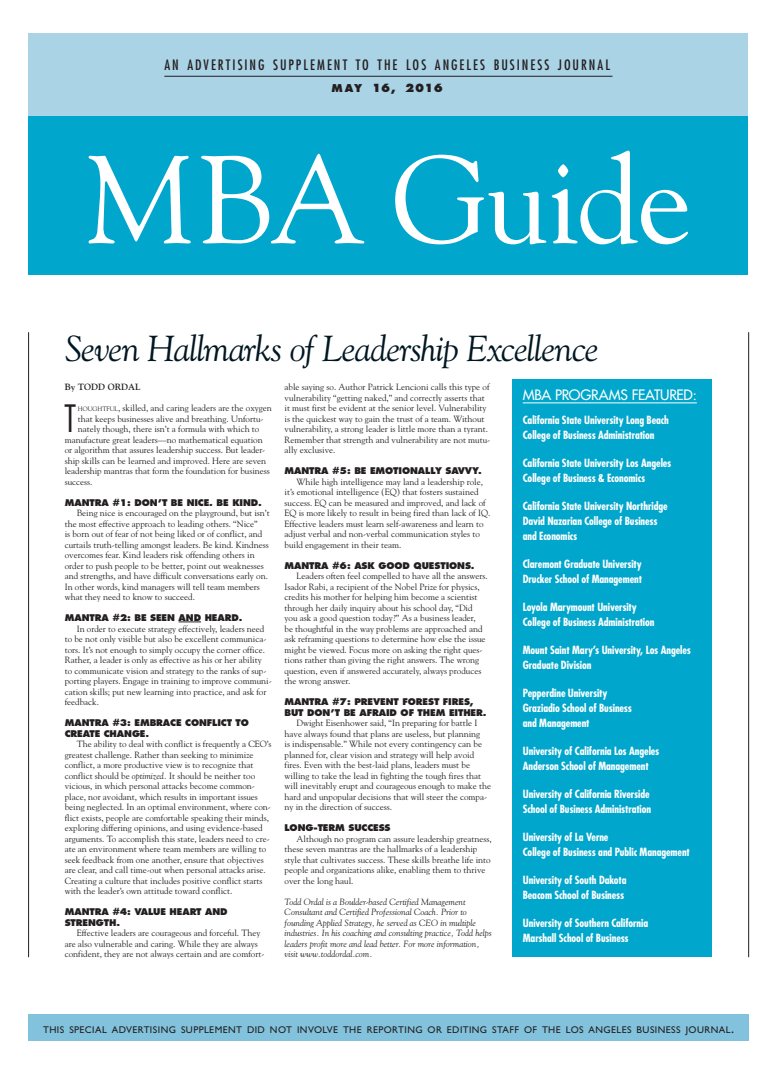
<style>
.page{position:relative;width:777px;height:1074px;background:#fff}
.page>*{position:absolute;margin:0;border:0;box-sizing:border-box;transform-origin:0 0}
.t1{font:123.9px "Goudy";letter-spacing:-.02em;color:#fff}
.t2{font:300 condensed 38.5px "Futura BT";color:#231f20}
.t3{font:italic 36px "Goudy";letter-spacing:-.025em;color:#001722}
.t4{font:condensed 14px "Futura";letter-spacing:.145em;color:#231f20}
.t5{font:14px "Futura";letter-spacing:-.02em;color:#fff}
.t6{font:700 condensed 11px/15px "Futura";letter-spacing:-.01em;color:#fff}
.t7{font:800 11px "Futura";letter-spacing:.005em;color:#231f20}
.t8{font:9.8px "Gill Sans";letter-spacing:.04em;color:#231f20}
.t9{font:9px/10.5px "Goudy";color:#231f20}
.t10{font:italic 9px/10.5px "Goudy";color:#231f20}
.t11{font:800 9px/10.5px "Futura";letter-spacing:-.01em;color:#231f20}
.t12{font:700 9px "Goudy";color:#231f20}
.s1{font-size:10.5px}
.s2{font-size:6.3px}
.s3{font-style:italic}
.s4{font-size:14px}
</style>
<div class="page">
<div style="left:28px;top:114px;width:720px;height:160px;background:#00a6cb"></div>
<div style="left:29px;top:1015px;width:720px;height:26px;background:#82c2dc"></div>
<hr style="left:28px;top:332px;width:1px;height:625px;background:#231f20">
<hr style="left:748px;top:332px;width:1px;height:625px;background:#231f20">
<div style="left:28px;top:33px;width:720px;height:83px;background:#aad3e5"></div>
<hr style="left:164px;top:76px;width:449px;height:1px;background:#231f20">
<svg style="left:179px;top:622px;width:22px;height:1px"></svg>
<div style="left:512px;top:380px;width:200px;height:577px;background:#00a6cb"></div>
<hr style="left:523px;top:403px;width:174px;height:1px;background:#fff">
<h3 class="t4" style="left:164px;top:57px;width:447px">AN ADVERTISING SUPPLEMENT TO THE LOS ANGELES BUSINESS JOURNAL</h3>
<p class="t7" style="left:332px;top:81px;width:113px"><span class="s1">may</span> 16, 2016</p>
<h1 class="t1" style="left:85px;top:123px;width:608px">MBA Guide</h1>
<h3 class="t3" style="left:65px;top:326px;width:536px">Seven Hallmarks of Leadership Excellence</h3>
<h3 class="t5" style="left:523px;top:386px;width:176px">MBA PROGRAMS FEATURED:</h3>
<p class="t6" style="left:523px;top:413px;width:148px">California State University Long Beach<br>College of Business Administration</p>
<p class="t6" style="left:523px;top:456px;width:150px">California State University Los Angeles<br>College of Business &amp; Economics</p>
<p class="t6" style="left:523px;top:499px;width:146px">California State University Northridge<br>David Nazarian College of Business and Economics</p>
<p class="t6" style="left:523px;top:557px;width:121px">Claremont Graduate University<br>Drucker School of Management</p>
<p class="t6" style="left:523px;top:600px;width:133px">Loyola Marymount University<br>College of Business Administration</p>
<p class="t6" style="left:523px;top:643px;width:170px">Mount Saint Mary’s University, Los Angeles<br>Graduate Division</p>
<p class="t6" style="left:523px;top:686px;width:111px">Pepperdine University<br>Graziadio School of Business and Management</p>
<p class="t6" style="left:523px;top:744px;width:138px">University of California Los Angeles<br>Anderson School of Management</p>
<p class="t6" style="left:523px;top:787px;width:130px">University of California Riverside<br>School of Business Administration</p>
<p class="t6" style="left:523px;top:830px;width:169px">University of La Verne<br>College of Business and Public Management</p>
<p class="t6" style="left:523px;top:873px;width:105px">University of South Dakota<br>Beacom School of Business</p>
<p class="t6" style="left:523px;top:916px;width:127px">University of Southern California<br>Marshall School of Business</p>
<p class="t9" style="left:285px;top:381px;width:207px">able saying so. Author Patrick Lencioni calls this type of vulnerability “getting naked,” and correctly asserts that it must first be evident at the senior level. Vulnerability is the quickest way to gain the trust of a team. Without vulnerability, a strong leader is little more than a tyrant.<br>Remember that strength and vulnerability are not mutu&shy;ally exclusive.</p>
<p class="t11" style="left:285px;top:466px;width:199px">MANTRA #5: BE EMOTIONALLY SAVVY.</p>
<p class="t9" style="left:285px;top:476px;width:207px;text-indent:12px">While high intelligence may land a leadership role, it’s emotional intelligence (EQ) that fosters sustained success. EQ can be measured and improved, and lack of EQ is more likely to result in being fired than lack of IQ.<br>Effective leaders must learn self-awareness and learn to adjust verbal and non-verbal communication styles to build engagement in their team.</p>
<p class="t11" style="left:285px;top:560px;width:192px">MANTRA #6: ASK GOOD QUESTIONS.</p>
<p class="t9" style="left:285px;top:571px;width:205px;text-indent:12px">Leaders often feel compelled to have all the answers.<br>Isador Rabi, a recipient of the Nobel Prize for physics, credits his mother for helping him become a scientist through her daily inquiry about his school day, “Did you ask a good question today?” As a business leader,<br>be thoughtful in the way problems are approached and ask reframing questions to determine how else the issue might be viewed. Focus more on asking the right ques&shy;tions rather than giving the right answers. The wrong question, even if answered accurately, always produces the wrong answer.</p>
<p class="t11" style="left:285px;top:697px;width:204px">MANTRA #7: PREVENT FOREST FIRES,<br>BUT DON’T BE AFRAID OF THEM EITHER.</p>
<p class="t9" style="left:285px;top:718px;width:208px;text-indent:12px">Dwight Eisenhower said, “In preparing for battle I have always found that plans are useless, but planning<br>is indispensable.” While not every contingency can be planned for, clear vision and strategy will help avoid fires. Even with the best-laid plans, leaders must be willing to take the lead in fighting the tough fires that will inevitably erupt and courageous enough to make the hard and unpopular decisions that will steer the compa&shy;ny in the direction of success.</p>
<p class="t11" style="left:285px;top:823px;width:108px">LONG-TERM SUCCESS</p>
<p class="t9" style="left:285px;top:833px;width:209px;text-indent:12px">Although no program can assure leadership greatness, these seven mantras are the hallmarks of a leadership style that cultivates success. These skills breathe life into people and organizations alike, enabling them to thrive over the long haul.</p>
<p class="t10" style="left:285px;top:896px;width:209px">Todd Ordal is a Boulder-based Certified Management Consultant and Certified Professional Coach. Prior to founding Applied Strategy, he served as CEO in multiple industries. In his coaching and consulting practice, Todd helps leaders profit more and lead better. For more information, visit www.toddordal.com.</p>
<p class="t12" style="left:65px;top:381px;width:78px">By TODD ORDAL</p>
<h2 class="t2" style="left:64px;top:395px;width:13px">T</h2>
<p class="t9" style="left:78px;top:402px;width:195px"><span class="s2">HOUGHTFUL</span>, skilled, and caring leaders are the oxygen</p>
<p class="t9" style="left:78px;top:413px;width:187px">that keeps businesses alive and breathing. Unfortu-</p>
<p class="t9" style="left:78px;top:423px;width:183px">nately though, there isn’t a formula with which to</p>
<p class="t9" style="left:65px;top:434px;width:199px">manufacture great leaders—no mathematical equation</p>
<p class="t9" style="left:65px;top:444px;width:202px">or algorithm that assures leadership success. But leader-</p>
<p class="t9" style="left:65px;top:455px;width:203px">ship skills can be learned and improved. Here are seven</p>
<p class="t9" style="left:65px;top:465px;width:207px">leadership mantras that form the foundation for business</p>
<p class="t9" style="left:65px;top:476px;width:29px">success.</p>
<p class="t11" style="left:65px;top:497px;width:199px">MANTRA #1: DON’T BE NICE. BE KIND.</p>
<p class="t9" style="left:65px;top:507px;width:207px;text-indent:12px">Being nice is encouraged on the playground, but isn’t the most effective approach to leading others. “Nice”<br>is born out of fear of not being liked or of conflict, and curtails truth-telling amongst leaders. Be kind. Kindness overcomes fear. Kind leaders risk offending others in order to push people to be better, point out weaknesses and strengths, and have difficult conversations early on.<br>In other words, kind managers will tell team members what they need to know to succeed.</p>
<p class="t11" style="left:65px;top:612px;width:179px">MANTRA #2: BE SEEN AND HEARD.</p>
<p class="t9" style="left:65px;top:623px;width:208px;text-indent:12px">In order to execute strategy effectively, leaders need to be not only visible but also be excellent communica&shy;tors. It’s not enough to simply occupy the corner office.<br>Rather, a leader is only as effective as his or her ability<br>to communicate vision and strategy to the ranks of sup&shy;porting players. Engage in training to improve communi&shy;cation skills; put new learning into practice, and ask for feedback.</p>
<p class="t11" style="left:65px;top:717px;width:186px">MANTRA #3: EMBRACE CONFLICT TO<br>CREATE CHANGE.</p>
<p class="t9" style="left:65px;top:738px;width:208px;text-indent:12px">The ability to deal with conflict is frequently a CEO’s greatest challenge. Rather than seeking to minimize conflict, a more productive view is to recognize that conflict should be <span class="s3">optimized.</span> It should be neither too vicious, in which personal attacks become common&shy;place, nor avoidant, which results in important issues being neglected. In an optimal environment, where con&shy;flict exists, people are comfortable speaking their minds, exploring differing opinions, and using evidence-based arguments. To accomplish this state, leaders need to cre&shy;ate an environment where team members are willing to seek feedback from one another, ensure that objectives are clear, and call time-out when personal attacks arise.<br>Creating a culture that includes positive conflict starts with the leader’s own attitude toward conflict.</p>
<p class="t11" style="left:65px;top:906px;width:164px">MANTRA #4: VALUE HEART AND<br>STRENGTH.</p>
<p class="t9" style="left:65px;top:927px;width:201px;text-indent:12px">Effective leaders are courageous and forceful. They are also vulnerable and caring. While they are always confident, they are not always certain and are comfort-</p>
<p class="t8" style="left:43px;top:1024px;width:693px">THIS SPECIAL ADVERTISING SUPPLEMENT DID NOT INVOLVE THE REPORTING OR EDITING STAFF OF THE LOS ANGELES BUSINESS JOURNAL<span class="s4">.</span></p>
</div>
